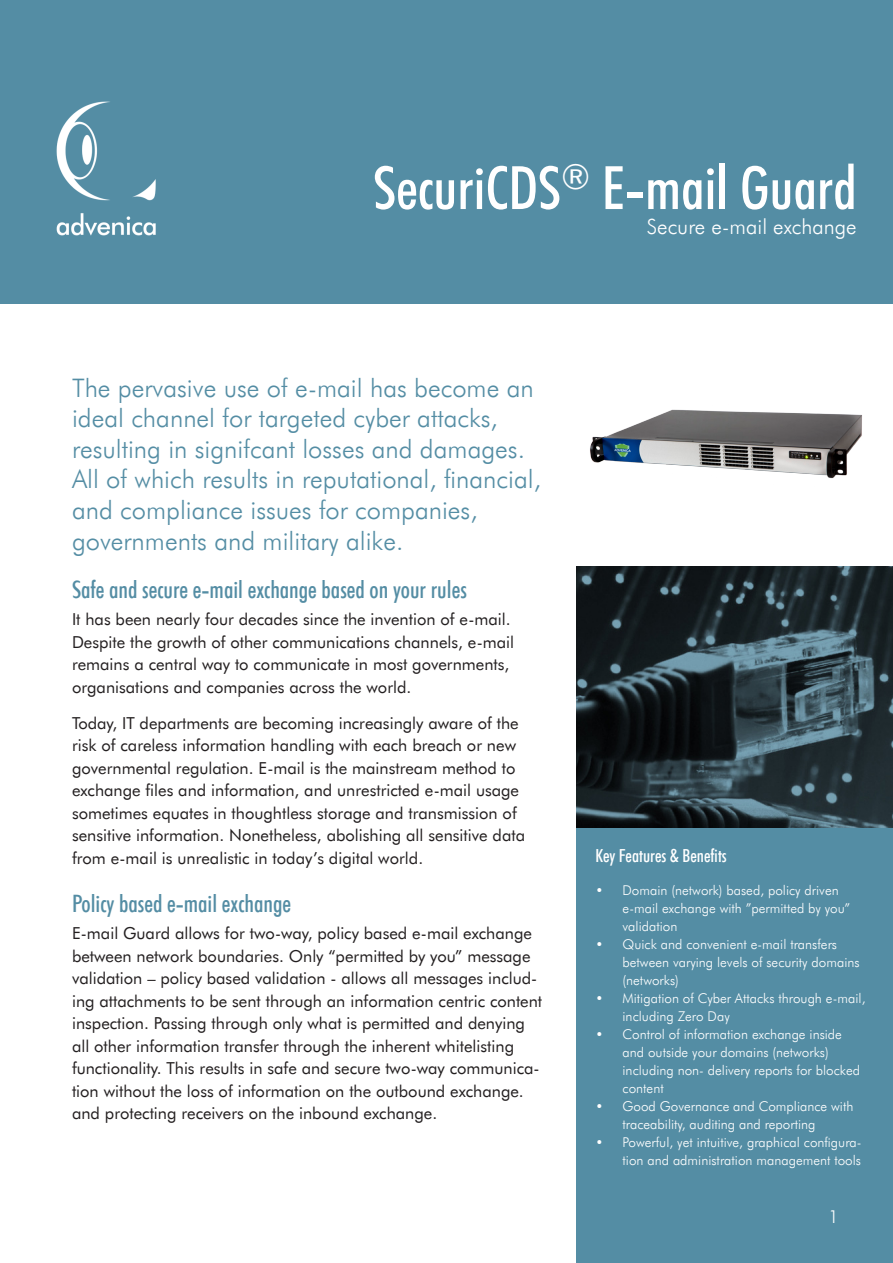
<style>
.page{position:relative;width:893px;height:1263px;background:#fff}
.page>*{position:absolute;margin:0;border:0;box-sizing:border-box;transform-origin:0 0}
.t1{font:500 condensed 60px "Futura BT";color:#fff}
.t2{font:300 25.5px/30.6px "Futura BT";color:#548da4}
.t3{font:500 condensed 24px "Futura BT";color:#548da4}
.t4{font:300 21px "Futura BT";color:#fff}
.t5{font:500 condensed 18px "Futura BT";color:#fff}
.t6{font:300 18px "Futura BT";color:#fff}
.t7{font:16.5px/22.5px "Futura BT";color:#231f20}
.t8{font:300 13.5px/18px "Futura BT";color:#fff}
</style>
<div class="page">
<img style="left:590px;top:409px;width:272px;height:70px">
<div style="left:577px;top:827px;width:316px;height:436px;background:#548da4"></div>
<img style="left:577px;top:566px;width:316px;height:262px">
<div style="left:0;top:0;width:893px;height:304px;background:#548da4"></div>
<img style="left:56px;top:101px;width:100px;height:135px">
<p class="t1" style="left:373px;top:150px;width:485px">SecuriCDS<sup>®</sup> E-mail Guard</p>
<p class="t4" style="left:647px;top:213px;width:211px">Secure e-mail exchange</p>
<p class="t2" style="left:72px;top:372px;width:463px">The pervasive use of e-mail has become an ideal channel for targeted cyber attacks,</p>
<p class="t2" style="left:72px;top:433px;width:455px">resulting in signifcant losses and damages.</p>
<p class="t2" style="left:72px;top:464px;width:471px">All of which results in reputational, financial, and compliance issues for companies,</p>
<p class="t2" style="left:72px;top:525px;width:333px">governments and military alike.</p>
<p class="t3" style="left:72px;top:574px;width:396px">Safe and secure e-mail exchange based on your rules</p>
<p class="t7" style="left:72px;top:608px;width:444px">It has been nearly four decades since the invention of e-mail.<br>Despite the growth of other communications channels, e-mail remains a central way to communicate in most governments,</p>
<p class="t7" style="left:72px;top:675px;width:341px">organisations and companies across the world.</p>
<p class="t7" style="left:72px;top:711px;width:448px">Today, IT departments are becoming increasingly aware of the</p>
<p class="t7" style="left:72px;top:734px;width:455px">risk of careless information handling with each breach or new governmental regulation. E-mail is the mainstream method to exchange files and information, and unrestricted e-mail usage sometimes equates in thoughtless storage and transmission of sensitive information. Nonetheless, abolishing all sensitive data from e-mail is unrealistic in today’s digital world.</p>
<p class="t3" style="left:72px;top:888px;width:221px">Policy based e-mail exchange</p>
<p class="t7" style="left:72px;top:922px;width:472px">E-mail Guard allows for two-way, policy based e-mail exchange between network boundaries. Only “permitted by you” message validation – policy based validation - allows all messages includ&shy;ing attachments to be sent through an information centric content inspection. Passing through only what is permitted and denying</p>
<p class="t7" style="left:72px;top:1034px;width:469px">all other information transfer through the inherent whitelisting functionality. This results in safe and secure two-way communica&shy;tion without the loss of information on the outbound exchange. and protecting receivers on the inbound exchange.</p>
<p class="t5" style="left:596px;top:844px;width:133px">Key Features &amp; Benefits</p>
<p class="t8" style="left:622px;top:881px;width:229px;text-indent:-27px">• Domain (network) based, policy driven e-mail exchange with ”permitted by you” validation</p>
<p class="t8" style="left:622px;top:935px;width:239px;text-indent:-27px">• Quick and convenient e-mail transfers between varying levels of security domains (networks)</p>
<p class="t8" style="left:622px;top:989px;width:245px;text-indent:-27px">• Mitigation of Cyber Attacks through e-mail, including Zero Day</p>
<p class="t8" style="left:622px;top:1025px;width:239px;text-indent:-27px">• Control of information exchange inside and outside your domains (networks) including non- delivery reports for blocked content</p>
<p class="t8" style="left:622px;top:1097px;width:232px;text-indent:-27px">• Good Governance and Compliance with traceability, auditing and reporting</p>
<p class="t8" style="left:596px;top:1133px;width:268px;text-align:right">• Powerful, yet intuitive, graphical configura&shy;tion and administration management tools</p>
<p class="t6" style="left:829px;top:1205px;width:12px">1</p>
</div>
